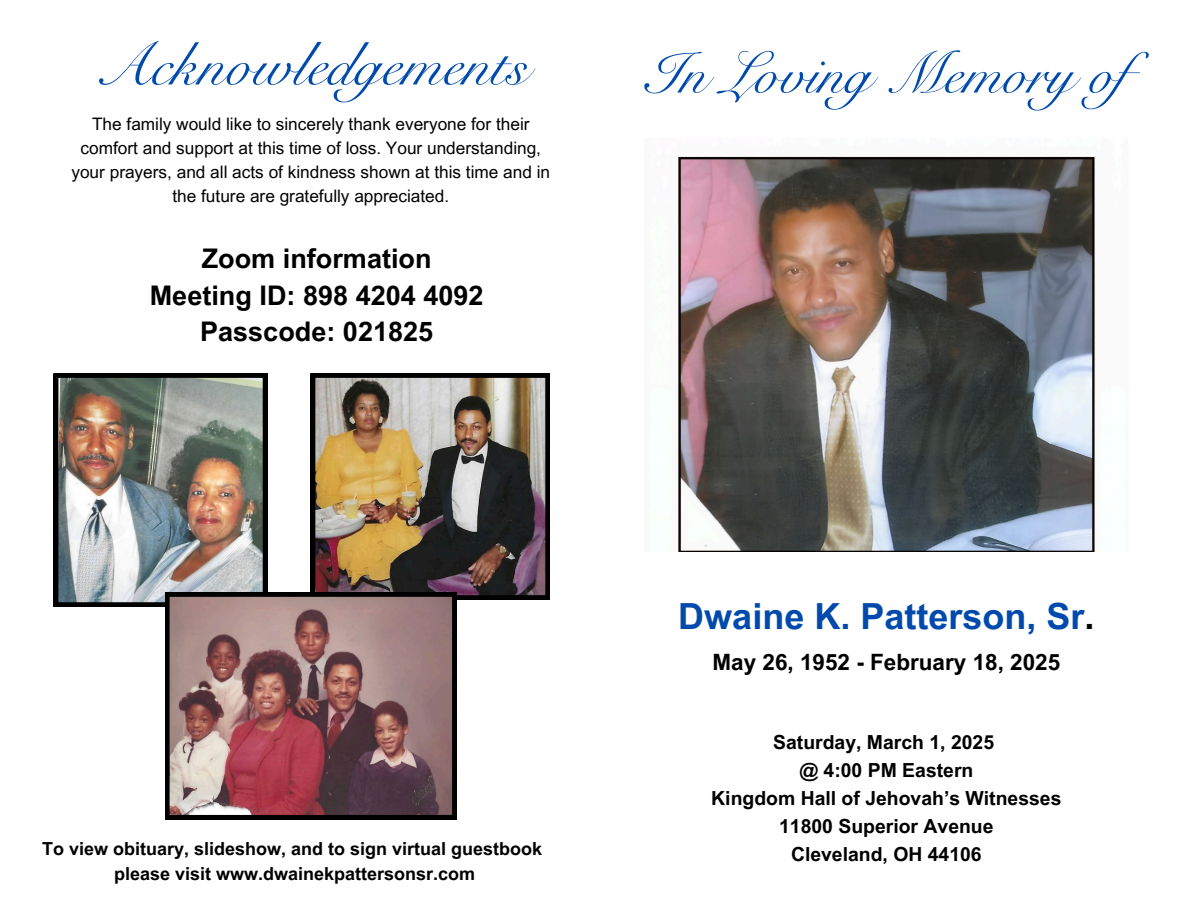
<style>
.page{position:relative;width:1188px;height:918px;background:#fff}
.page>*{position:absolute;margin:0;border:0;box-sizing:border-box;transform-origin:0 0}
.t1{font:61.05px "Snell Roundhand LT Std Scr";color:#004aad}
.t2{font:58.5px "Snell Roundhand LT Std Scr";color:#004aad}
.t3{font:700 36px "Arial MT Pro";color:#004aad}
.t4{font:700 27px/36.6px "Arial MT Pro";color:#000;text-align:center}
.t5{font:700 22.5px "Arial MT Pro";color:#000}
.t6{font:700 19.35px/28.2px "Arial MT Pro";color:#000;text-align:center}
.t7{font:700 18px/24.8px "Arial MT Pro";color:#000;text-align:center}
.t8{font:17.25px/24px "Arial MT Pro";color:#000;text-align:center}
.s1{color:#000}
</style>
<div class="page">
<img style="left:678px;top:156px;width:417px;height:396px">
<img style="left:54px;top:373px;width:213px;height:233px">
<img style="left:311px;top:373px;width:238px;height:226px">
<svg style="left:165px;top:592px;width:291px;height:227px"></svg>
<p class="t1" style="left:94px;top:41px;width:436px">Acknowledgements</p>
<p class="t8" style="left:71px;top:114px;width:480px">The family would like to sincerely thank everyone for their comfort and support at this time of loss. Your understanding, your prayers, and all acts of kindness shown at this time and in the future are gratefully appreciated.</p>
<p class="t4" style="left:150px;top:244px;width:335px">Zoom information<br>Meeting ID: 898 4204 4092<br>Passcode: 021825</p>
<p class="t2" style="left:645px;top:51px;width:538px">In Loving Memory of</p>
<h4 class="t7" style="left:42px;top:838px;width:502px">To view obituary, slideshow, and to sign virtual guestbook please visit www.dwainekpattersonsr.com</h4>
<p class="t3" style="left:678px;top:603px;width:418px">Dwaine K. Patterson, Sr<span class="s1">.</span></p>
<p class="t5" style="left:713px;top:653px;width:349px">May 26, 1952 - February 18, 2025</p>
<h2 class="t6" style="left:711px;top:730px;width:352px">Saturday, March 1, 2025<br>@ 4:00 PM Eastern<br>Kingdom Hall of Jehovah’s Witnesses<br>11800 Superior Avenue<br>Cleveland, OH 44106</h2>
</div>
